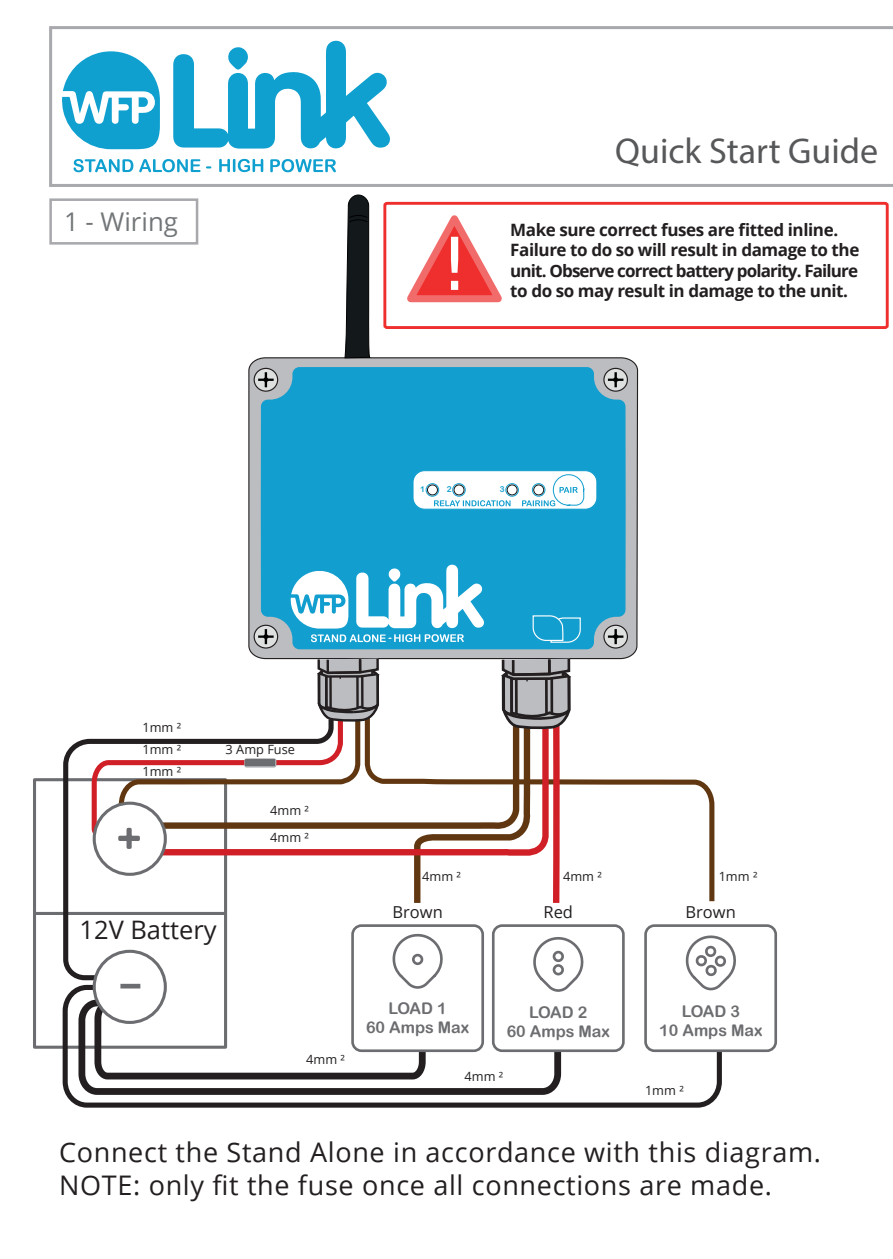
<style>
.page{position:relative;width:893px;height:1259px;background:#fff}
.page>*{position:absolute;margin:0;border:0;box-sizing:border-box;transform-origin:0 0}
.t1{font:36px "Myriad Pro";color:#57585a}
.t2{font:27px/32.4px "Open Sans";letter-spacing:.025em;color:#231f20}
.t3{font:25.8px "Open Sans";color:#727678}
.t4{font:25.5px "Open Sans";color:#231f20}
.t5{font:700 17.1px/20.4px "Open Sans";letter-spacing:-.025em;color:#231f20}
.t6{font:16.5px "Open Sans";color:#231f20}
.t7{font:16.2px/19.2px "Arial Rounded MT Bold";color:#6c6d70;text-align:center}
.t8{font:12.9px "Open Sans";color:#231f20}
.t9{font:8.1px "Arial Rounded MT Bold";color:#129ecf}
</style>
<div class="page">
<div style="left:49px;top:26px;width:844px;height:161px;border:3px solid #a8a9ad"></div>
<div style="left:49px;top:198px;width:149px;height:47px;border:3px solid #a8a9ad"></div>
<div style="left:383px;top:202px;width:506px;height:127px;border:3px solid #ee2f2d;border-radius:2px"></div>
<svg style="left:173px;top:47px;width:75px;height:102px"></svg>
<svg style="left:62px;top:51px;width:98px;height:98px"></svg>
<svg style="left:74px;top:159px;width:59px;height:13px"></svg>
<svg style="left:139px;top:159px;width:72px;height:13px"></svg>
<svg style="left:219px;top:159px;width:29px;height:13px"></svg>
<svg style="left:584px;top:779px;width:131px;height:123px"></svg>
<hr style="left:35px;top:912px;width:191px;height:3px;background:#6c6d70">
<div style="left:33px;top:778px;width:194px;height:270px;border:3px solid #6c6d70"></div>
<svg style="left:248px;top:26px;width:391px;height:633px"></svg>
<div style="left:603px;top:368px;width:25px;height:24px;border:1px solid #231f20;border-radius:50%"></div>
<div style="left:603px;top:624px;width:25px;height:24px;border:1px solid #231f20;border-radius:50%"></div>
<svg style="left:254px;top:625px;width:24px;height:23px"></svg>
<div style="left:254px;top:624px;width:24px;height:24px;border:1px solid #231f20;border-radius:50%"></div>
<svg style="left:258px;top:629px;width:3px;height:15px"></svg>
<svg style="left:254px;top:368px;width:24px;height:23px"></svg>
<div style="left:254px;top:368px;width:24px;height:24px;border:1px solid #231f20;border-radius:50%"></div>
<svg style="left:258px;top:372px;width:3px;height:15px"></svg>
<svg style="left:344px;top:195px;width:26px;height:163px;background:#333639"></svg>
<div style="left:261px;top:367px;width:365px;height:282px;background:#129ecf"></div>
<div style="left:413px;top:471px;width:184px;height:38px;background:#fff;border-radius:12px"></div>
<div style="left:413px;top:470px;width:184px;height:39px;border:1px solid #129ecf;border-radius:12px"></div>
<svg style="left:356px;top:564px;width:129px;height:64px"></svg>
<svg style="left:291px;top:568px;width:57px;height:60px"></svg>
<svg style="left:532px;top:615px;width:49px;height:28px"></svg>
<svg style="left:311px;top:634px;width:153px;height:8px"></svg>
<div style="left:505px;top:483px;width:14px;height:14px;border:1px solid #129ecf;border-radius:50%"></div>
<div style="left:507px;top:485px;width:10px;height:10px;border:1px solid #111416;border-radius:50%"></div>
<div style="left:452px;top:483px;width:14px;height:14px;border:1px solid #129ecf;border-radius:50%"></div>
<div style="left:454px;top:485px;width:10px;height:10px;border:1px solid #111416;border-radius:50%"></div>
<div style="left:426px;top:483px;width:13px;height:14px;border:1px solid #129ecf;border-radius:50%"></div>
<div style="left:427px;top:485px;width:11px;height:10px;border:1px solid #111416;border-radius:50%"></div>
<svg style="left:522px;top:474px;width:63px;height:32px"></svg>
<svg style="left:434px;top:500px;width:77px;height:6px"></svg>
<svg style="left:60px;top:984px;width:664px;height:124px"></svg>
<svg style="left:75px;top:996px;width:489px;height:102px"></svg>
<div style="left:492px;top:924px;width:133px;height:128px;border:3px solid #6c6d70;border-radius:9px"></div>
<svg style="left:684px;top:935px;width:52px;height:56px"></svg>
<div style="left:644px;top:924px;width:133px;height:128px;border:3px solid #6c6d70;border-radius:9px"></div>
<svg style="left:89px;top:656px;width:495px;height:427px"></svg>
<hr style="left:515px;top:679px;width:3px;height:35px;background:#231f20">
<hr style="left:545px;top:678px;width:3px;height:36px;background:#231f20">
<hr style="left:550px;top:678px;width:3px;height:35px;background:#231f20">
<hr style="left:568px;top:676px;width:2px;height:35px;background:#231f20">
<hr style="left:502px;top:676px;width:3px;height:34px;background:#231f20">
<hr style="left:510px;top:678px;width:3px;height:35px;background:#231f20">
<svg style="left:61px;top:714px;width:275px;height:268px"></svg>
<div style="left:94px;top:951px;width:71px;height:71px;background:#fff;border-radius:50%"></div>
<div style="left:93px;top:949px;width:74px;height:75px;border:3px solid #6c6d70;border-radius:50%"></div>
<div style="left:120px;top:983px;width:20px;height:5px;background:#6c6d70"></div>
<h1 class="t1" style="left:615px;top:129px;width:264px">Quick Start Guide</h1>
<h3 class="t3" style="left:64px;top:204px;width:115px">1 - Wiring</h3>
<p class="t5" style="left:510px;top:219px;width:351px">Make sure correct fuses are fitted inline.<br>Failure to do so will result in damage to the unit. Observe correct battery polarity. Failure to do so may result in damage to the unit.</p>
<p class="t9" style="left:420px;top:484px;width:6px">1</p>
<p class="t9" style="left:447px;top:484px;width:6px">2</p>
<p class="t9" style="left:500px;top:484px;width:6px">3</p>
<p class="t8" style="left:142px;top:718px;width:40px">1mm ²</p>
<p class="t8" style="left:142px;top:762px;width:40px">1mm ²</p>
<p class="t8" style="left:142px;top:740px;width:40px">1mm ²</p>
<p class="t8" style="left:226px;top:740px;width:71px">3 Amp Fuse</p>
<p class="t8" style="left:270px;top:801px;width:40px">4mm ²</p>
<p class="t8" style="left:270px;top:828px;width:40px">4mm ²</p>
<h3 class="t4" style="left:80px;top:912px;width:139px">12V Battery</h3>
<p class="t8" style="left:422px;top:867px;width:40px">4mm ²</p>
<p class="t8" style="left:563px;top:867px;width:40px">4mm ²</p>
<p class="t8" style="left:719px;top:867px;width:40px">1mm ²</p>
<p class="t6" style="left:392px;top:900px;width:52px">Brown</p>
<p class="t6" style="left:544px;top:900px;width:31px">Red</p>
<p class="t6" style="left:685px;top:900px;width:52px">Brown</p>
<p class="t8" style="left:306px;top:1050px;width:40px">4mm ²</p>
<p class="t7" style="left:366px;top:998px;width:105px">LOAD 1<br>60 Amps Max</p>
<p class="t7" style="left:507px;top:1002px;width:105px">LOAD 2<br>60 Amps Max</p>
<p class="t7" style="left:659px;top:1001px;width:105px">LOAD 3<br>10 Amps Max</p>
<p class="t8" style="left:465px;top:1067px;width:40px">4mm ²</p>
<p class="t8" style="left:645px;top:1081px;width:40px">1mm ²</p>
<h2 class="t2" style="left:59px;top:1135px;width:763px">Connect the Stand Alone in accordance with this diagram.<br>NOTE: only fit the fuse once all connections are made.</h2>
</div>
